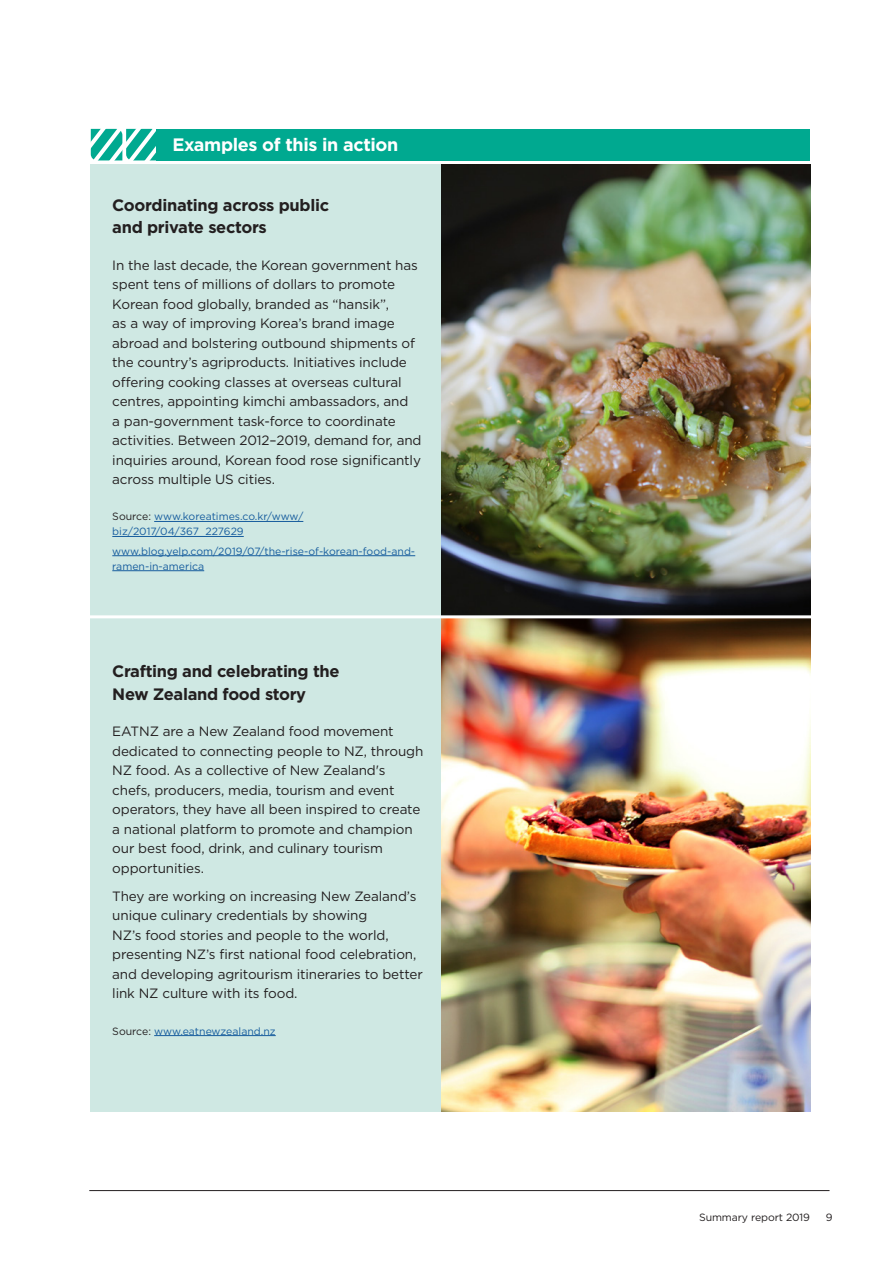
<style>
.page{position:relative;width:893px;height:1263px;background:#fff}
.page>*{position:absolute;margin:0;border:0;box-sizing:border-box;transform-origin:0 0}
.picture_heading{font:700 18px "Gotham";letter-spacing:-.02em;color:#fff}
.heading_1{font:700 16.5px/22.5px "Gotham";letter-spacing:-.02em;color:#231f20}
.body{font:13.5px/19.5px "Gotham";letter-spacing:-.01em;color:#231f20}
.source{font:10.5px/15px "Gotham";color:#175d9e}
.t1{font:10.5px "Gotham";letter-spacing:-.01em;color:#231f20}
.s1{color:#231f20}
</style>
<div class="page">
<div style="left:90px;top:164px;width:352px;height:947px;background:#cfe8e3"></div>
<div style="left:91px;top:129px;width:719px;height:31px;background:#00a990"></div>
<svg style="left:90px;top:129px;width:1px;height:27px"></svg>
<svg style="left:91px;top:129px;width:65px;height:31px"></svg>
<hr style="left:154px;top:521px;width:149px;height:1px;background:#175d9e">
<hr style="left:112px;top:536px;width:132px;height:1px;background:#175d9e">
<hr style="left:112px;top:555px;width:303px;height:1px;background:#175d9e">
<hr style="left:112px;top:570px;width:92px;height:1px;background:#175d9e">
<hr style="left:154px;top:1035px;width:122px;height:1px;background:#175d9e">
<img style="left:442px;top:164px;width:368px;height:947px">
<hr style="left:90px;top:615px;width:739px;height:3px;background:#fff">
<hr style="left:89px;top:1190px;width:740px;height:1px;background:#231f20">
<p class="picture_heading" style="left:172px;top:133px;width:227px">Examples of this in action</p>
<p class="heading_1" style="left:112px;top:193px;width:218px">Coordinating across public and private sectors</p>
<p class="body" style="left:112px;top:255px;width:311px">In the last decade, the Korean government has spent tens of millions of dollars to promote Korean food globally, branded as “hansik”,<br>as a way of improving Korea’s brand image abroad and bolstering outbound shipments of the country’s agriproducts. Initiatives include offering cooking classes at overseas cultural centres, appointing kimchi ambassadors, and<br>a pan-government task-force to coordinate activities. Between 2012–2019, demand for, and inquiries around, Korean food rose significantly across multiple US cities.</p>
<p class="source" style="left:112px;top:509px;width:193px"><span class="s1">Source:</span> www.koreatimes.co.kr/www/ biz/2017/04/367_227629</p>
<p class="source" style="left:112px;top:543px;width:304px">www.blog.yelp.com/2019/07/the-rise-of-korean-food-and&shy;ramen-in-america</p>
<p class="heading_1" style="left:112px;top:660px;width:229px">Crafting and celebrating the<br>New Zealand food story</p>
<p class="body" style="left:112px;top:721px;width:313px">EATNZ are a New Zealand food movement dedicated to connecting people to NZ, through NZ food. As a collective of New Zealand's chefs, producers, media, tourism and event operators, they have all been inspired to create a national platform to promote and champion our best food, drink, and culinary tourism opportunities.</p>
<p class="body" style="left:112px;top:886px;width:312px">They are working on increasing New Zealand’s unique culinary credentials by showing<br>NZ’s food stories and people to the world, presenting NZ’s first national food celebration, and developing agritourism itineraries to better link NZ culture with its food.</p>
<p class="source" style="left:112px;top:1023px;width:165px"><span class="s1">Source:</span> www.eatnewzealand.nz</p>
<p class="t1" style="left:699px;top:1211px;width:112px">Summary report 2019</p>
<p class="t1" style="left:826px;top:1211px;width:8px">9</p>
</div>
